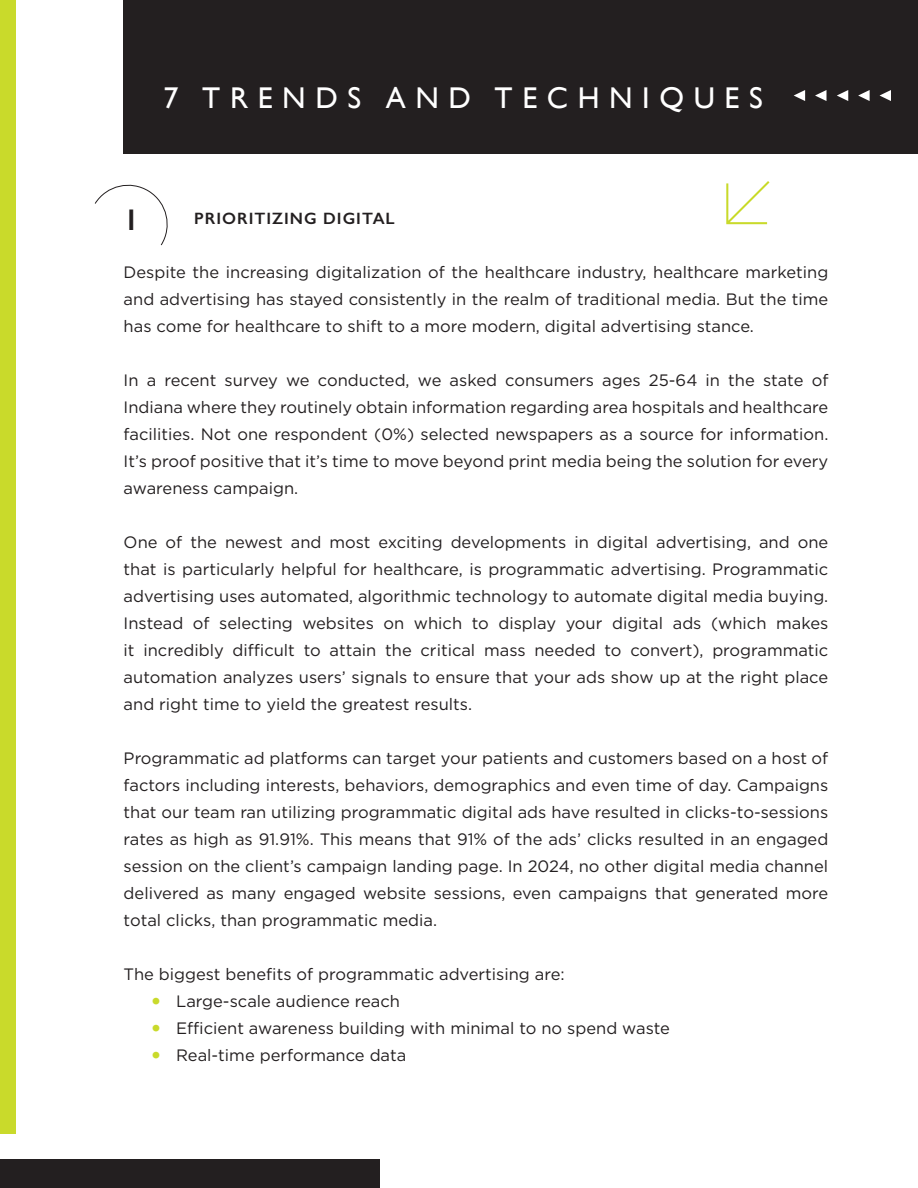
<style>
.page{position:relative;width:918px;height:1188px;background:#fff}
.page>*{position:absolute;margin:0;border:0;box-sizing:border-box;transform-origin:0 0}
.t1{font:30px "Gill Sans";letter-spacing:.32em;color:#fff}
.t2{font:600 30px "Gill Sans";color:#231f20}
.t3{font:16.5px/27px "Gotham";color:#231f20;text-align:justify}
.t4{font:600 16.5px "Gill Sans";letter-spacing:.06em;color:#231f20}
.s1{font-weight:700;font-size:22.5px;color:#c9da2b}
</style>
<div class="page">
<div style="left:124px;top:0;width:794px;height:153px;background:#231f20"></div>
<div style="left:0;top:0;width:15px;height:1134px;background:#c9da2b"></div>
<svg style="left:837px;top:90px;width:11px;height:11px"></svg>
<svg style="left:858px;top:90px;width:12px;height:11px"></svg>
<svg style="left:880px;top:90px;width:11px;height:11px"></svg>
<svg style="left:794px;top:90px;width:11px;height:11px"></svg>
<svg style="left:815px;top:90px;width:12px;height:11px"></svg>
<svg style="left:95px;top:184px;width:73px;height:62px"></svg>
<svg style="left:726px;top:181px;width:44px;height:44px"></svg>
<div style="left:0;top:1160px;width:379px;height:28px;background:#231f20"></div>
<h1 class="t1" style="left:164px;top:80px;width:601px">7 TRENDS AND TECHNIQUES</h1>
<h1 class="t2" style="left:124px;top:202px;width:17px">1</h1>
<p class="t4" style="left:194px;top:209px;width:202px">PRIORITIZING DIGITAL</p>
<p class="t3" style="left:124px;top:259px;width:706px">Despite the increasing digitalization of the healthcare industry, healthcare marketing and advertising has stayed consistently in the realm of traditional media. But the time has come for healthcare to shift to a more modern, digital advertising stance.</p>
<p class="t3" style="left:124px;top:367px;width:706px">In a recent survey we conducted, we asked consumers ages 25-64 in the state of Indiana where they routinely obtain information regarding area hospitals and healthcare facilities. Not one respondent (0%) selected newspapers as a source for information.<br>It’s proof positive that it’s time to move beyond print media being the solution for every awareness campaign.</p>
<p class="t3" style="left:124px;top:529px;width:706px">One of the newest and most exciting developments in digital advertising, and one that is particularly helpful for healthcare, is programmatic advertising. Programmatic advertising uses automated, algorithmic technology to automate digital media buying.<br>Instead of selecting websites on which to display your digital ads (which makes it incredibly difficult to attain the critical mass needed to convert), programmatic automation analyzes users’ signals to ensure that your ads show up at the right place and right time to yield the greatest results.</p>
<p class="t3" style="left:124px;top:745px;width:706px">Programmatic ad platforms can target your patients and customers based on a host of factors including interests, behaviors, demographics and even time of day. Campaigns that our team ran utilizing programmatic digital ads have resulted in clicks-to-sessions rates as high as 91.91%. This means that 91% of the ads’ clicks resulted in an engaged session on the client’s campaign landing page. In 2024, no other digital media channel delivered as many engaged website sessions, even campaigns that generated more total clicks, than programmatic media.</p>
<p class="t3" style="left:124px;top:961px;width:443px">The biggest benefits of programmatic advertising are:</p>
<p class="t3" style="left:151px;top:988px;width:251px"><span class="s1">•</span> Large-scale audience reach</p>
<p class="t3" style="left:151px;top:1015px;width:521px"><span class="s1">•</span> Efficient awareness building with minimal to no spend waste</p>
<p class="t3" style="left:151px;top:1042px;width:257px"><span class="s1">•</span> Real-time performance data</p>
</div>
